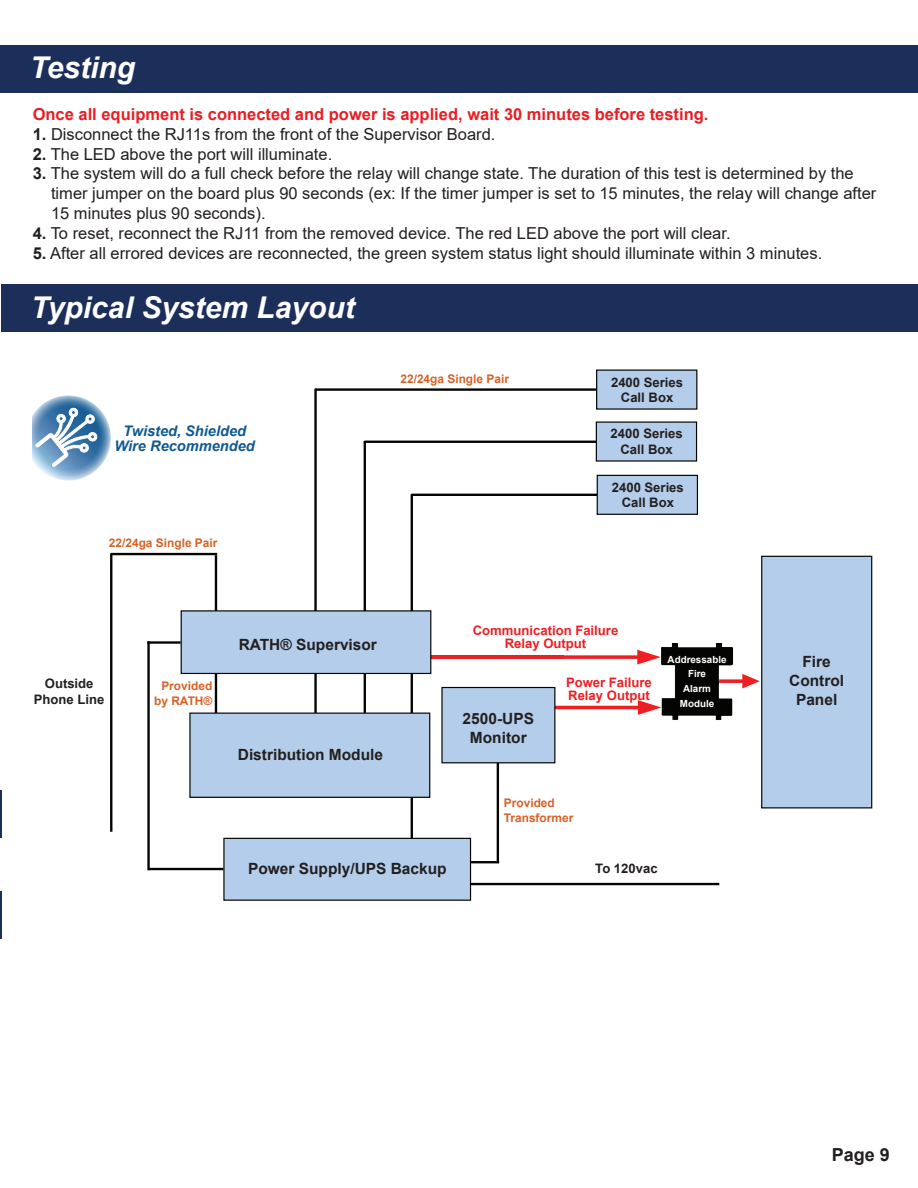
<style>
.page{position:relative;width:918px;height:1188px;background:#fff}
.page>*{position:absolute;margin:0;border:0;box-sizing:border-box;transform-origin:0 0}
.t1{font:italic 700 30px "Arial";color:#fff}
.t2{font:700 18px "Arial";color:#231f20}
.t3{font:16.5px "Arial";color:#231f20}
.t4{font:700 16.5px "Arial";color:#e81e24}
.t5{font:700 15.45px/18.6px "Arial";color:#231f20;text-align:center}
.t6{font:italic 700 14.55px/14.5px "Arial";color:#0f5993;text-align:center}
.t7{font:700 13.05px/15.8px "Arial";color:#231f20;text-align:center}
.t8{font:700 13.05px/13px "Arial";color:#ee1f23;text-align:center}
.t9{font:700 11.85px/14.2px "Arial";color:#d76227;text-align:right}
.t10{font:700 9.75px/14.7px "Arial";color:#fff;text-align:center}
.s1{font-weight:700}
</style>
<div class="page">
<hr style="left:0;top:791px;width:1px;height:47px;background:#1c2f5a">
<hr style="left:0;top:892px;width:1px;height:47px;background:#1c2f5a">
<div style="left:0;top:45px;width:918px;height:47px;background:#1c2f5a"></div>
<div style="left:1px;top:285px;width:917px;height:47px;background:#1c2f5a"></div>
<svg style="left:564px;top:650px;width:95px;height:14px"></svg>
<hr style="left:419px;top:655px;width:145px;height:4px;background:#ee1f23">
<svg style="left:555px;top:700px;width:104px;height:15px"></svg>
<svg style="left:734px;top:674px;width:26px;height:15px"></svg>
<hr style="left:215px;top:555px;width:2px;height:170px;background:#040503">
<hr style="left:467px;top:883px;width:252px;height:2px;background:#040503">
<hr style="left:497px;top:754px;width:2px;height:109px;background:#040503">
<hr style="left:454px;top:861px;width:45px;height:2px;background:#040503">
<hr style="left:315px;top:388px;width:281px;height:3px;background:#040503">
<hr style="left:411px;top:494px;width:194px;height:2px;background:#040503">
<hr style="left:364px;top:441px;width:233px;height:2px;background:#040503">
<hr style="left:411px;top:494px;width:2px;height:352px;background:#040503">
<hr style="left:364px;top:441px;width:2px;height:285px;background:#040503">
<hr style="left:314px;top:389px;width:3px;height:338px;background:#040503">
<div style="left:762px;top:556px;width:110px;height:252px;background:#b4cdea"></div>
<div style="left:761px;top:556px;width:111px;height:252px;border:1px solid #040503"></div>
<div style="left:181px;top:611px;width:250px;height:62px;background:#b4cdea"></div>
<div style="left:181px;top:610px;width:250px;height:64px;border:1px solid #040503"></div>
<div style="left:224px;top:838px;width:247px;height:62px;background:#b4cdea"></div>
<div style="left:223px;top:838px;width:248px;height:63px;border:1px solid #040503"></div>
<div style="left:190px;top:713px;width:240px;height:84px;background:#b4cdea"></div>
<div style="left:189px;top:713px;width:241px;height:85px;border:1px solid #040503"></div>
<div style="left:442px;top:688px;width:113px;height:75px;background:#b4cdea"></div>
<div style="left:441px;top:687px;width:114px;height:76px;border:1px solid #040503"></div>
<div style="left:597px;top:370px;width:100px;height:39px;background:#b4cdea"></div>
<div style="left:597px;top:475px;width:100px;height:39px;background:#b4cdea"></div>
<div style="left:597px;top:475px;width:101px;height:40px;border:1px solid #040503"></div>
<div style="left:596px;top:422px;width:101px;height:39px;background:#b4cdea"></div>
<hr style="left:110px;top:554px;width:2px;height:278px;background:#040503">
<hr style="left:110px;top:553px;width:107px;height:2px;background:#040503">
<img style="left:659px;top:643px;width:75px;height:77px">
<hr style="left:147px;top:641px;width:34px;height:3px;background:#040503">
<hr style="left:148px;top:868px;width:75px;height:2px;background:#040503">
<hr style="left:147px;top:641px;width:3px;height:229px;background:#040503">
<svg style="left:33px;top:395px;width:78px;height:86px"></svg>
<p class="t1" style="left:30px;top:47px;width:107px">Testing</p>
<p class="t4" style="left:33px;top:103px;width:677px">Once all equipment is connected and power is applied, wait 30 minutes before testing.</p>
<p class="t3" style="left:33px;top:123px;width:464px"><span class="s1">1.</span> Disconnect the RJ11s from the front of the Supervisor Board.</p>
<p class="t3" style="left:33px;top:142px;width:301px"><span class="s1">2.</span> The LED above the port will illuminate.</p>
<p class="t3" style="left:33px;top:162px;width:823px"><span class="s1">3.</span> The system will do a full check before the relay will change state. The duration of this test is determined by the</p>
<p class="t3" style="left:51px;top:182px;width:827px">timer jumper on the board plus 90 seconds (ex: If the timer jumper is set to 15 minutes, the relay will change after</p>
<p class="t3" style="left:51px;top:202px;width:216px">15 minutes plus 90 seconds).</p>
<p class="t3" style="left:33px;top:222px;width:699px"><span class="s1">4.</span> To reset, reconnect the RJ11 from the removed device. The red LED above the port will clear.</p>
<p class="t3" style="left:33px;top:241px;width:791px"><span class="s1">5.</span> After all errored devices are reconnected, the green system status light should illuminate within 3 minutes.</p>
<p class="t1" style="left:31px;top:287px;width:325px">Typical System Layout</p>
<p class="t6" style="left:115px;top:424px;width:142px">Twisted, Shielded<br>Wire Recommended</p>
<p class="t9" style="left:109px;top:536px;width:110px">22/24ga Single Pair</p>
<p class="t9" style="left:400px;top:372px;width:110px">22/24ga Single Pair</p>
<p class="t7" style="left:611px;top:374px;width:74px">2400 Series<br>Call Box</p>
<p class="t7" style="left:611px;top:426px;width:74px">2400 Series<br>Call Box</p>
<p class="t7" style="left:612px;top:479px;width:74px">2400 Series<br>Call Box</p>
<p class="t7" style="left:34px;top:676px;width:72px">Outside<br>Phone Line</p>
<p class="t9" style="left:154px;top:679px;width:60px">Provided by RATH®</p>
<p class="t5" style="left:239px;top:635px;width:140px">RATH® Supervisor</p>
<p class="t5" style="left:238px;top:745px;width:147px">Distribution Module</p>
<p class="t8" style="left:473px;top:624px;width:147px">Communication Failure<br>Relay Output</p>
<p class="t8" style="left:566px;top:676px;width:87px;text-align:left">Power Failure<br>Relay Output</p>
<p class="t5" style="left:463px;top:710px;width:73px">2500-UPS<br>Monitor</p>
<p class="t10" style="left:668px;top:652px;width:60px">Addressable<br>Fire<br>Alarm<br>Module</p>
<p class="t9" style="left:504px;top:796px;width:71px;text-align:left">Provided<br>Transformer</p>
<p class="t5" style="left:248px;top:859px;width:200px">Power Supply/UPS Backup</p>
<p class="t7" style="left:595px;top:860px;width:64px">To 120vac</p>
<p class="t5" style="left:789px;top:653px;width:56px">Fire<br>Control<br>Panel</p>
<p class="t2" style="left:832px;top:1142px;width:60px">Page 9</p>
</div>
